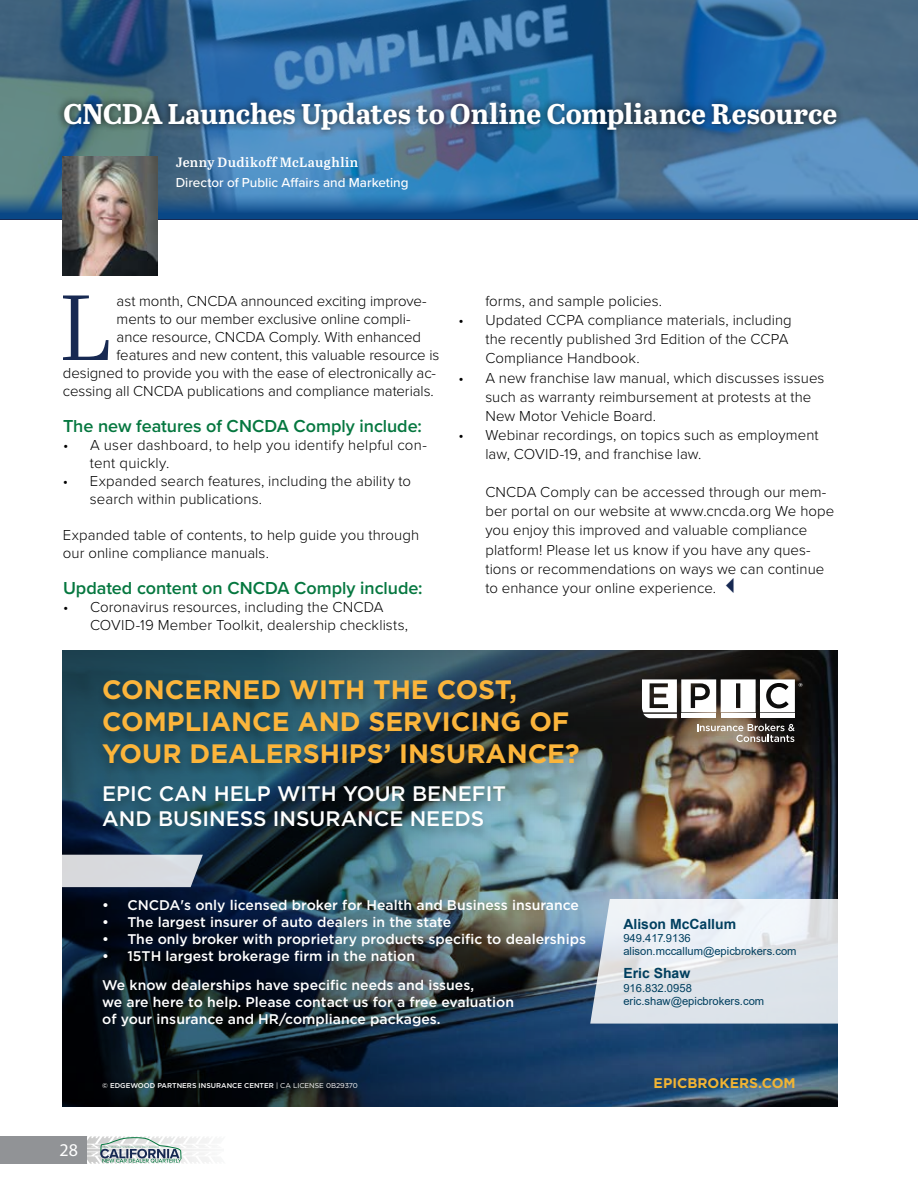
<style>
.page{position:relative;width:918px;height:1188px;background:#fff}
.page>*{position:absolute;margin:0;border:0;box-sizing:border-box;transform-origin:0 0}
.t1{font:92.1px "Abril Text Lt";color:#172952}
.t2{font:700 28.5px "Abril Text";letter-spacing:-.005em;color:#fff}
.t3{font:700 26.55px/32px "Gotham";color:#fcb53b}
.t4{font:500 21px/25.2px "Gotham";color:#fff}
.t5{font:600 18px "Proxima Nova";color:#05773f}
.t6{font:18px "Myriad Pro";color:#fff}
.t7{font:300 15px/19.2px "Proxima Nova";letter-spacing:.005em;color:#000}
.t8{font:500 13.95px/29.4px "Gotham";color:#fff}
.t9{font:700 13.95px "Arial";color:#003f5f}
.t10{font:700 13.95px "Gotham";color:#f1b434}
.t11{font:500 13.5px "Proxima Nova";color:#fff}
.t12{font:600 13.5px "Abril Text";letter-spacing:.03em;color:#fff}
.t13{font:11.25px/13.5px "Arial";color:#003f5f}
.t14{font:500 7.05px "Gotham";color:#fff}
.s1{color:#172952}
.s2{font-weight:400}
</style>
<div class="page">
<div style="left:0;top:1136px;width:87px;height:28px;background:#919396"></div>
<svg style="left:87px;top:1136px;width:122px;height:27px"></svg>
<img style="left:62px;top:650px;width:776px;height:457px">
<svg style="left:590px;top:899px;width:248px;height:125px"></svg>
<svg style="left:697px;top:724px;width:98px;height:18px;background:#8c8276"></svg>
<svg style="left:642px;top:679px;width:160px;height:39px"></svg>
<div style="left:96px;top:679px;width:490px;height:161px;background:#000;opacity:.25"></div>
<svg style="left:62px;top:855px;width:141px;height:32px;background:#cfd2d7"></svg>
<div style="left:0;top:194px;width:918px;height:26px;background:#172952"></div>
<svg style="left:0;top:0;width:918px;height:219px;background:#386e9a"></svg>
<img style="left:63px;top:157px;width:94px;height:119px">
<div style="left:56px;top:94px;width:788px;height:44px;background:#000;opacity:.75"></div>
<h2 class="t2" style="left:63px;top:93px;width:776px">CNCDA Launches Updates to Online Compliance Resource</h2>
<p class="t12" style="left:176px;top:153px;width:184px">Jenny Dudikoff McLaughlin</p>
<p class="t11" style="left:176px;top:172px;width:234px">Director of Public Affairs and Marketing</p>
<h1 class="t1" style="left:59px;top:261px;width:55px">L</h1>
<p class="t7" style="left:117px;top:291px;width:312px">ast month, CNCDA announced exciting improve-</p>
<p class="t7" style="left:117px;top:309px;width:296px">ments to our member exclusive online compli-</p>
<p class="t7" style="left:117px;top:327px;width:306px">ance resource, CNCDA Comply. With enhanced</p>
<p class="t7" style="left:117px;top:345px;width:324px">features and new content, this valuable resource is</p>
<p class="t7" style="left:63px;top:363px;width:375px">designed to provide you with the ease of electronically ac-</p>
<p class="t7" style="left:63px;top:381px;width:372px">cessing all CNCDA publications and compliance materials.</p>
<p class="t5" style="left:63px;top:413px;width:360px">The new features of CNCDA Comply include:</p>
<p class="t7" style="left:90px;top:435px;width:338px;line-height:18px;text-indent:-27px">• A user dashboard, to help you identify helpful con&shy;tent quickly.</p>
<p class="t7" style="left:90px;top:471px;width:323px;line-height:18px;text-indent:-27px">• Expanded search features, including the ability to search within publications.</p>
<p class="t7" style="left:63px;top:525px;width:358px;line-height:18px">Expanded table of contents, to help guide you through our online compliance manuals.</p>
<p class="t5" style="left:63px;top:575px;width:361px">Updated content on CNCDA Comply include:</p>
<p class="t7" style="left:90px;top:597px;width:320px;line-height:18px;text-indent:-27px">• Coronavirus resources, including the CNCDA<br>COVID-19 Member Toolkit, dealership checklists,</p>
<p class="t7" style="left:485px;top:291px;width:178px">forms, and sample policies.</p>
<p class="t7" style="left:485px;top:310px;width:308px;text-indent:-27px">• Updated CCPA compliance materials, including the recently published 3rd Edition of the CCPA<br>Compliance Handbook.</p>
<p class="t7" style="left:485px;top:367px;width:341px;text-indent:-27px">• A new franchise law manual, which discusses issues such as warranty reimbursement at protests at the<br>New Motor Vehicle Board.</p>
<p class="t7" style="left:485px;top:424px;width:335px;text-indent:-27px">• Webinar recordings, on topics such as employment law, COVID-19, and franchise law.</p>
<p class="t7" style="left:485px;top:482px;width:351px">CNCDA Comply can be accessed through our mem&shy;ber portal on our website at www.cncda.org We hope you enjoy this improved and valuable compliance platform! Please let us know if you have any ques&shy;tions or recommendations on ways we can continue to enhance your online experience. <span class="s1">✓</span></p>
<h3 class="t3" style="left:102px;top:674px;width:479px">CONCERNED WITH THE COST,<br>COMPLIANCE AND SERVICING OF<br>YOUR DEALERSHIPS’ INSURANCE?</h3>
<h3 class="t4" style="left:102px;top:780px;width:405px">EPIC CAN HELP WITH YOUR BENEFIT<br>AND BUSINESS INSURANCE NEEDS</h3>
<p class="t8" style="left:102px;top:890px;width:478px">• CNCDA's only licensed broker for Health and Business insurance</p>
<p class="t8" style="left:102px;top:907px;width:351px">• The largest insurer of auto dealers in the state</p>
<p class="t8" style="left:102px;top:924px;width:485px">• The only broker with proprietary products specific to dealerships</p>
<p class="t8" style="left:102px;top:941px;width:373px">• 15TH largest brokerage firm in the nation<br>We know dealerships have specific needs and issues,</p>
<p class="t8" style="left:102px;top:993px;width:414px;line-height:16.8px">we are here to help. Please contact us for a free evaluation of your insurance and HR/compliance packages.</p>
<p class="t9" style="left:623px;top:914px;width:114px">Alison McCallum</p>
<p class="t13" style="left:623px;top:931px;width:175px">949.417.9136 alison.mccallum@epicbrokers.com</p>
<p class="t9" style="left:623px;top:964px;width:68px">Eric Shaw</p>
<p class="t13" style="left:623px;top:981px;width:142px">916.832.0958 eric.shaw@epicbrokers.com</p>
<p class="t6" style="left:60px;top:1139px;width:20px">28</p>
<p class="t14" style="left:102px;top:1081px;width:257px">© EDGEWOOD PARTNERS INSURANCE CENTER <span class="s2">| CA LICENSE 0B29370</span></p>
<p class="t10" style="left:654px;top:1074px;width:144px">EPICBROKERS.COM</p>
</div>
